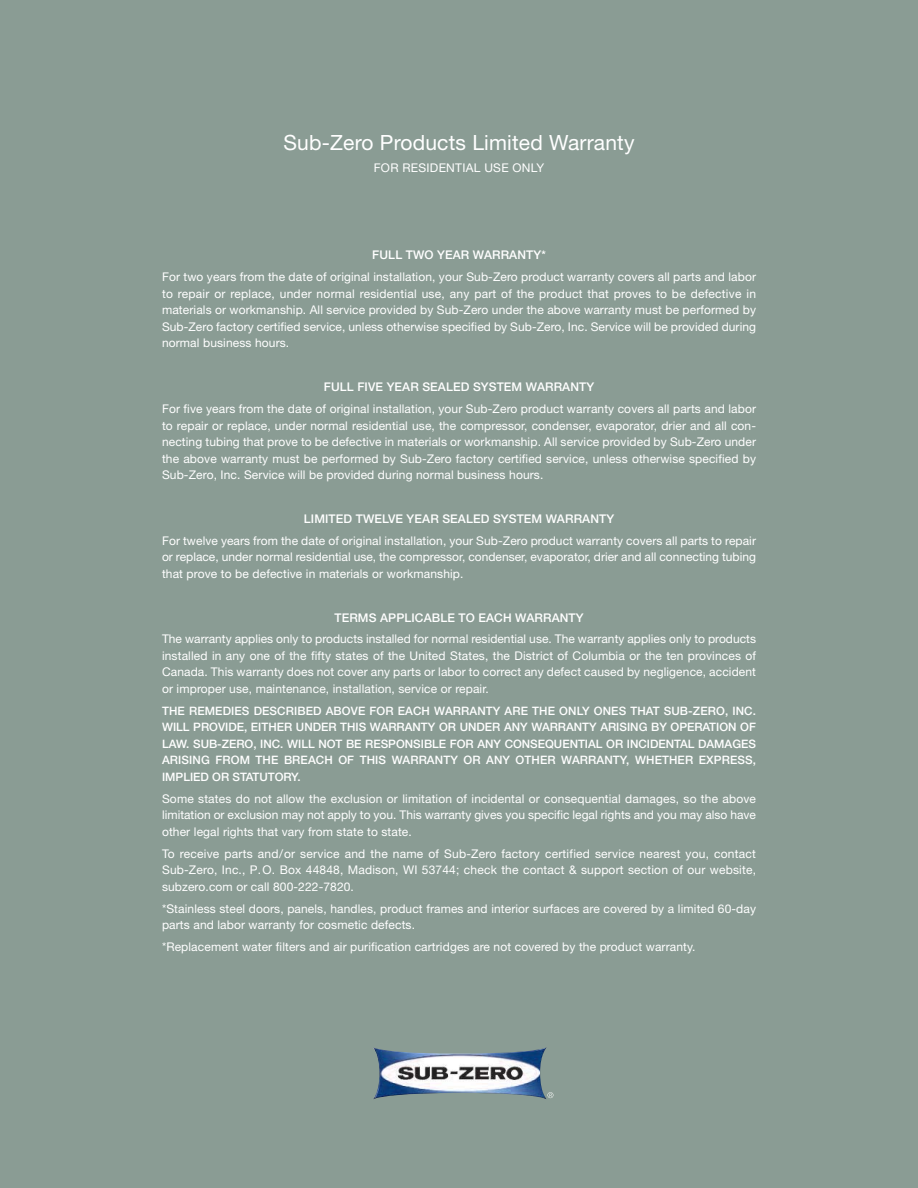
<style>
.page{position:relative;width:918px;height:1188px;background:#8a9c94}
.page>*{position:absolute;margin:0;border:0;box-sizing:border-box;transform-origin:0 0}
.t1{font:21px "Helvetica Neue LT Std";letter-spacing:.01em;color:#fff}
.t2{font:12px/16.5px "Helvetica Neue LT Std";letter-spacing:.01em;color:#fff;text-align:justify}
.t3{font:500 12px "Helvetica Neue LT Std";letter-spacing:.01em;color:#fff}
.t4{font:500 11.7px/16.5px "Helvetica Neue LT Std";letter-spacing:.01em;color:#fff;text-align:justify}
</style>
<div class="page">
<img style="left:373px;top:1047px;width:174px;height:52px">
<svg style="left:548px;top:1092px;width:5px;height:6px"></svg>
<h1 class="t1" style="left:283px;top:135px;width:353px">Sub-Zero Products Limited Warranty</h1>
<p class="t2" style="left:374px;top:161px;width:172px">FOR RESIDENTIAL USE ONLY</p>
<p class="t3" style="left:372px;top:251px;width:175px">FULL TWO YEAR WARRANTY*</p>
<p class="t2" style="left:162px;top:270px;width:596px">For two years from the date of original installation, your Sub-Zero product warranty covers all parts and labor to repair or replace, under normal residential use, any part of the product that proves to be defective in materials or workmanship. All service provided by Sub-Zero under the above warranty must be performed by Sub-Zero factory certified service, unless otherwise specified by Sub-Zero, Inc. Service will be provided during normal business hours.</p>
<p class="t3" style="left:324px;top:382px;width:272px">FULL FIVE YEAR SEALED SYSTEM WARRANTY</p>
<p class="t2" style="left:162px;top:402px;width:596px">For five years from the date of original installation, your Sub-Zero product warranty covers all parts and labor to repair or replace, under normal residential use, the compressor, condenser, evaporator, drier and all con&shy;necting tubing that prove to be defective in materials or workmanship. All service provided by Sub-Zero under the above warranty must be performed by Sub-Zero factory certified service, unless otherwise specified by Sub-Zero, Inc. Service will be provided during normal business hours.</p>
<p class="t3" style="left:304px;top:514px;width:312px">LIMITED TWELVE YEAR SEALED SYSTEM WARRANTY</p>
<p class="t2" style="left:162px;top:534px;width:596px">For twelve years from the date of original installation, your Sub-Zero product warranty covers all parts to repair or replace, under normal residential use, the compressor, condenser, evaporator, drier and all connecting tubing that prove to be defective in materials or workmanship.</p>
<p class="t3" style="left:334px;top:613px;width:251px">TERMS APPLICABLE TO EACH WARRANTY</p>
<p class="t2" style="left:162px;top:632px;width:596px">The warranty applies only to products installed for normal residential use. The warranty applies only to products installed in any one of the fifty states of the United States, the District of Columbia or the ten provinces of Canada. This warranty does not cover any parts or labor to correct any defect caused by negligence, accident or improper use, maintenance, installation, service or repair.</p>
<p class="t4" style="left:162px;top:704px;width:596px">THE REMEDIES DESCRIBED ABOVE FOR EACH WARRANTY ARE THE ONLY ONES THAT SUB-ZERO, INC.<br>WILL PROVIDE, EITHER UNDER THIS WARRANTY OR UNDER ANY WARRANTY ARISING BY OPERATION OF LAW. SUB-ZERO, INC. WILL NOT BE RESPONSIBLE FOR ANY CONSEQUENTIAL OR INCIDENTAL DAMAGES ARISING FROM THE BREACH OF THIS WARRANTY OR ANY OTHER WARRANTY, WHETHER EXPRESS, IMPLIED OR STATUTORY.</p>
<p class="t2" style="left:162px;top:792px;width:596px">Some states do not allow the exclusion or limitation of incidental or consequential damages, so the above limitation or exclusion may not apply to you. This warranty gives you specific legal rights and you may also have other legal rights that vary from state to state.</p>
<p class="t2" style="left:162px;top:847px;width:596px">To receive parts and/or service and the name of Sub-Zero factory certified service nearest you, contact Sub-Zero, Inc., P.O. Box 44848, Madison, WI 53744; check the contact &amp; support section of our website, subzero.com or call 800-222-7820.</p>
<p class="t2" style="left:162px;top:901px;width:596px">*Stainless steel doors, panels, handles, product frames and interior surfaces are covered by a limited 60-day parts and labor warranty for cosmetic defects.</p>
<p class="t2" style="left:162px;top:940px;width:535px">*Replacement water filters and air purification cartridges are not covered by the product warranty.</p>
</div>
